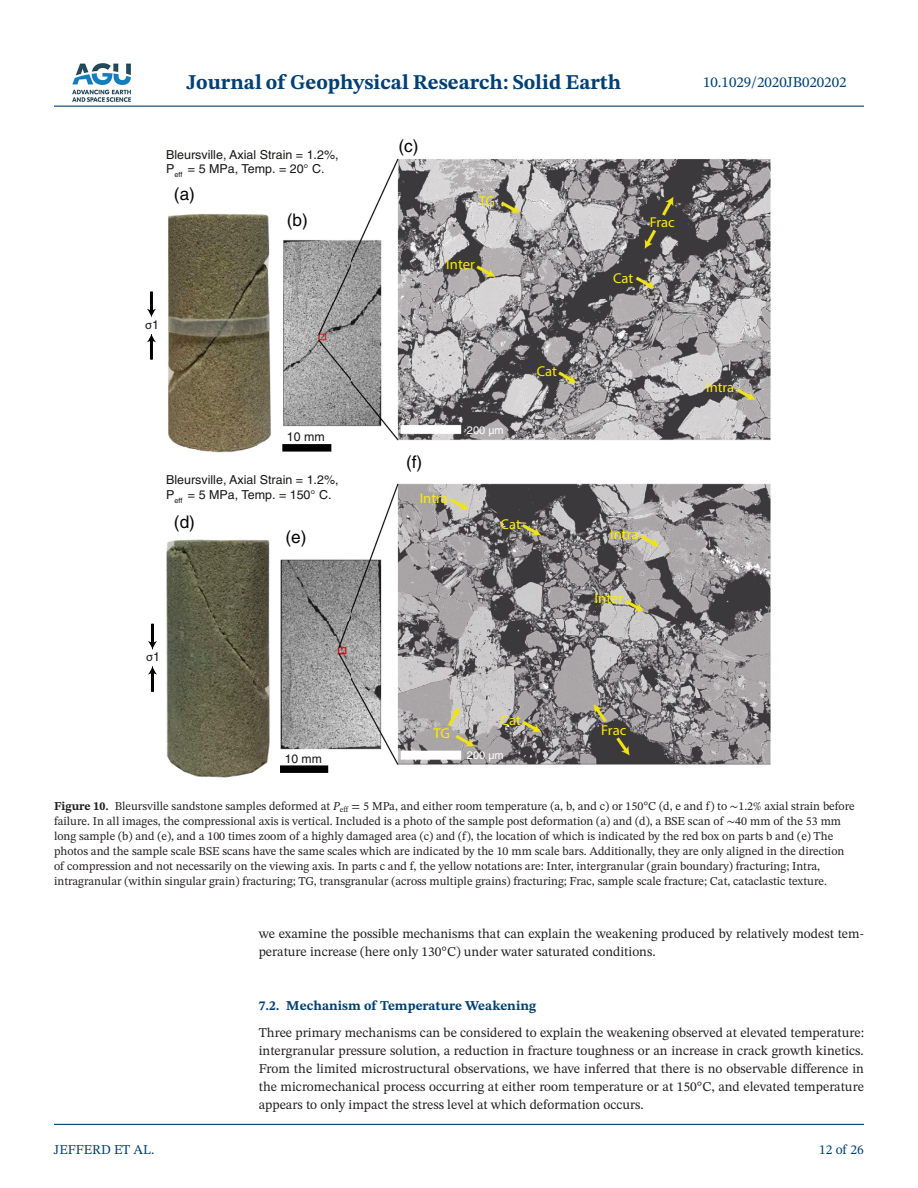
<style>
.page{position:relative;width:918px;height:1188px;background:#fff}
.page>*{position:absolute;margin:0;border:0;box-sizing:border-box;transform-origin:0 0}
.t1{font:700 21px "STIX Two Text";color:#004073}
.t2{font:17.25px "Helvetica";color:#060607}
.t3{font:15px "STIX Two Text";color:#004073}
.t4{font:14.25px "Myriad Pro";letter-spacing:-.005em;color:#ffec00}
.t5{font:13.5px/18px "STIX Two Text";color:#231f20}
.t6{font:700 13.5px "STIX Two Text";color:#004073}
.t7{font:13.5px "STIX Two Text";color:#004073}
.t8{font:12.45px "Helvetica";color:#181716}
.t9{font:12.3px/14.9px "Helvetica";color:#181716}
.t10{font:12.3px "Myriad Pro";color:#181716}
.t11{font:12.15px "Helvetica";color:#181716}
.t12{font:12px/15px "STIX Two Text";color:#231f20}
.t13{font:10.95px "Helvetica";color:#fff}
.s1{font-family:"Helvetica"}
.s2{font-weight:700}
.s3{font-style:italic}
.s4{font-family:"STIX Two Math"}
</style>
<div class="page">
<hr style="left:54px;top:106px;width:810px;height:1px;background:#004073">
<hr style="left:54px;top:1124px;width:810px;height:1px;background:#004073">
<img style="left:72px;top:63px;width:59px;height:39px">
<img style="left:147px;top:158px;width:624px;height:620px">
<div style="left:280px;top:765px;width:48px;height:8px;background:#000"></div>
<div style="left:282px;top:444px;width:49px;height:8px;background:#000"></div>
<hr style="left:150px;top:292px;width:3px;height:19px;background:#000">
<svg style="left:147px;top:309px;width:9px;height:8px"></svg>
<hr style="left:150px;top:340px;width:3px;height:20px;background:#000">
<svg style="left:147px;top:334px;width:9px;height:8px"></svg>
<hr style="left:151px;top:624px;width:3px;height:19px;background:#000">
<svg style="left:148px;top:641px;width:9px;height:8px"></svg>
<hr style="left:151px;top:672px;width:3px;height:20px;background:#000">
<svg style="left:148px;top:666px;width:9px;height:9px"></svg>
<h1 class="t1" style="left:187px;top:67px;width:436px">Journal of Geophysical Research: Solid Earth</h1>
<p class="t9" style="left:166px;top:147px;width:174px">Bleursville, Axial Strain = 1.2%,<br>P<sub>eff</sub> = 5 MPa, Temp. = 20° C.</p>
<h2 class="t2" style="left:174px;top:183px;width:23px">(a)</h2>
<h2 class="t2" style="left:287px;top:210px;width:23px">(b)</h2>
<p class="t10" style="left:145px;top:317px;width:15px">σ<span class="s1">1</span></p>
<h2 class="t2" style="left:398px;top:136px;width:22px">(c)</h2>
<p class="t4" style="left:479px;top:192px;width:18px">TG</p>
<p class="t4" style="left:446px;top:256px;width:30px">Inter</p>
<p class="t4" style="left:537px;top:362px;width:22px">Cat</p>
<p class="t4" style="left:650px;top:213px;width:26px">Frac</p>
<p class="t4" style="left:613px;top:269px;width:22px">Cat</p>
<p class="t8" style="left:287px;top:429px;width:39px">10 mm</p>
<p class="t9" style="left:166px;top:473px;width:174px">Bleursville, Axial Strain = 1.2%,<br>P<sub>eff</sub> = 5 MPa, Temp. = 150° C.</p>
<h2 class="t2" style="left:174px;top:512px;width:23px">(d)</h2>
<h2 class="t2" style="left:285px;top:527px;width:23px">(e)</h2>
<p class="t10" style="left:146px;top:650px;width:15px">σ<span class="s1">1</span></p>
<h2 class="t2" style="left:406px;top:452px;width:18px">(f)</h2>
<p class="t4" style="left:420px;top:489px;width:30px">Intra</p>
<p class="t13" style="left:467px;top:423px;width:38px">200 µm</p>
<p class="t4" style="left:501px;top:515px;width:22px">Cat</p>
<p class="t4" style="left:610px;top:525px;width:30px">Intra</p>
<p class="t4" style="left:595px;top:589px;width:30px">Inter</p>
<p class="t4" style="left:433px;top:725px;width:18px">TG</p>
<p class="t4" style="left:501px;top:711px;width:22px">Cat</p>
<p class="t11" style="left:285px;top:751px;width:39px">10 mm</p>
<p class="t13" style="left:467px;top:749px;width:38px">200 µm</p>
<p class="t4" style="left:601px;top:721px;width:27px">Frac</p>
<p class="t3" style="left:703px;top:72px;width:145px">10.1029/2020JB020202</p>
<p class="t4" style="left:706px;top:379px;width:30px">Intra</p>
<p class="t12" style="left:54px;top:799px;width:802px"><span class="s2">Figure 10.</span> Bleursville sandstone samples deformed at <span class="s3">P</span><sub>eff</sub> = 5 MPa, and either room temperature (a, b, and c) or 150°C (d, e and f) to <span class="s4">∼</span>1.2% axial strain before failure. In all images, the compressional axis is vertical. Included is a photo of the sample post deformation (a) and (d), a BSE scan of <span class="s4">∼</span>40 mm of the 53 mm long sample (b) and (e), and a 100 times zoom of a highly damaged area (c) and (f), the location of which is indicated by the red box on parts b and (e) The photos and the sample scale BSE scans have the same scales which are indicated by the 10 mm scale bars. Additionally, they are only aligned in the direction of compression and not necessarily on the viewing axis. In parts c and f, the yellow notations are: Inter, intergranular (grain boundary) fracturing; Intra, intragranular (within singular grain) fracturing; TG, transgranular (across multiple grains) fracturing; Frac, sample scale fracture; Cat, cataclastic texture.</p>
<p class="t5" style="left:259px;top:924px;width:607px">we examine the possible mechanisms that can explain the weakening produced by relatively modest tem&shy;perature increase (here only 130°C) under water saturated conditions.</p>
<p class="t7" style="left:54px;top:1140px;width:102px">JEFFERD ET AL.</p>
<p class="t6" style="left:259px;top:995px;width:279px">7.2. Mechanism of Temperature Weakening</p>
<p class="t5" style="left:259px;top:1023px;width:607px;text-align:justify">Three primary mechanisms can be considered to explain the weakening observed at elevated temperature: intergranular pressure solution, a reduction in fracture toughness or an increase in crack growth kinetics.<br>From the limited microstructural observations, we have inferred that there is no observable difference in the micromechanical process occurring at either room temperature or at 150°C, and elevated temperature appears to only impact the stress level at which deformation occurs.</p>
<p class="t7" style="left:819px;top:1140px;width:46px">12 of 26</p>
</div>
